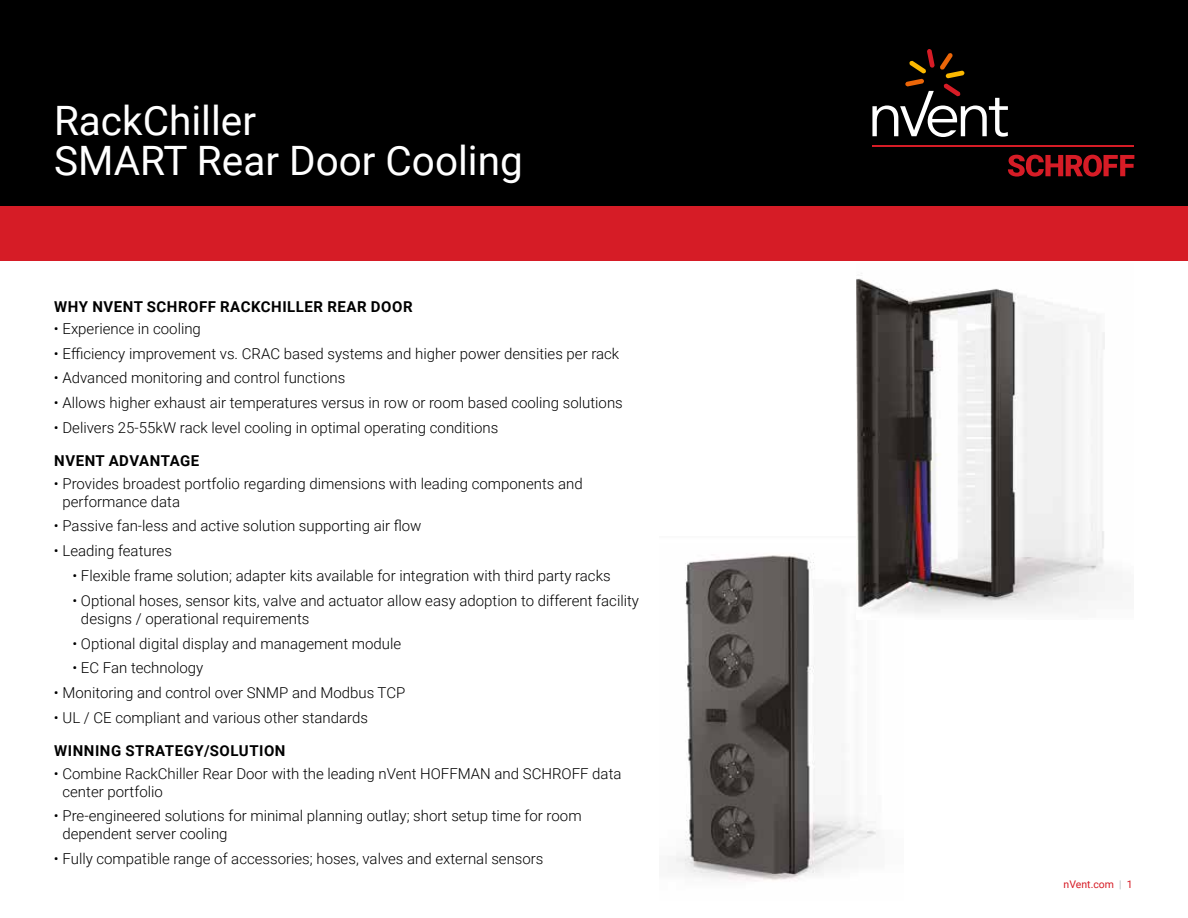
<style>
.page{position:relative;width:1188px;height:918px;background:#fff}
.page>*{position:absolute;margin:0;border:0;box-sizing:border-box;transform-origin:0 0}
.t1{font:40.5px/40.5px "Roboto";color:#fff}
.t2{font:300 15px/18px "Roboto";color:#000}
.t3{font:700 15px "Roboto";letter-spacing:.035em;color:#000}
.t4{font:10.5px "Roboto";color:#d61c26}
.s1{font-weight:300;color:#9ea2a9}
</style>
<div class="page">
<div style="left:0;top:0;width:1188px;height:206px;background:#000"></div>
<div style="left:0;top:206px;width:1188px;height:55px;background:#d61c26"></div>
<svg style="left:1008px;top:155px;width:126px;height:22px"></svg>
<hr style="left:872px;top:145px;width:262px;height:2px;background:#d61c26">
<svg style="left:872px;top:49px;width:136px;height:88px"></svg>
<img style="left:676px;top:553px;width:200px;height:328px">
<img style="left:856px;top:273px;width:258px;height:347px">
<h1 class="t1" style="left:54px;top:99px;width:470px">RackChiller<br>SMART Rear Door Cooling</h1>
<p class="t3" style="left:54px;top:296px;width:360px">WHY NVENT SCHROFF RACKCHILLER REAR DOOR</p>
<p class="t2" style="left:54px;top:319px;width:148px">• Experience in cooling</p>
<p class="t2" style="left:54px;top:344px;width:567px">• Efficiency improvement vs. CRAC based systems and higher power densities per rack</p>
<p class="t2" style="left:54px;top:369px;width:293px">• Advanced monitoring and control functions</p>
<p class="t2" style="left:54px;top:393px;width:570px">• Allows higher exhaust air temperatures versus in row or room based cooling solutions</p>
<p class="t2" style="left:54px;top:418px;width:446px">• Delivers 25-55kW rack level cooling in optimal operating conditions</p>
<p class="t3" style="left:54px;top:450px;width:147px">NVENT ADVANTAGE</p>
<p class="t2" style="left:62px;top:474px;width:522px;text-indent:-9px">• Provides broadest portfolio regarding dimensions with leading components and performance data</p>
<p class="t2" style="left:54px;top:516px;width:369px">• Passive fan-less and active solution supporting air flow</p>
<p class="t2" style="left:54px;top:541px;width:119px">• Leading features</p>
<p class="t2" style="left:72px;top:566px;width:540px">• Flexible frame solution; adapter kits available for integration with third party racks</p>
<p class="t2" style="left:81px;top:591px;width:560px;text-indent:-9px">• Optional hoses, sensor kits, valve and actuator allow easy adoption to different facility designs / operational requirements</p>
<p class="t2" style="left:72px;top:634px;width:330px">• Optional digital display and management module</p>
<p class="t2" style="left:72px;top:659px;width:132px">• EC Fan technology</p>
<p class="t2" style="left:54px;top:683px;width:353px">• Monitoring and control over SNMP and Modbus TCP</p>
<p class="t2" style="left:54px;top:708px;width:316px">• UL / CE compliant and various other standards</p>
<p class="t3" style="left:54px;top:741px;width:233px">WINNING STRATEGY/SOLUTION</p>
<p class="t2" style="left:62px;top:764px;width:561px;text-indent:-9px">• Combine RackChiller Rear Door with the leading nVent HOFFMAN and SCHROFF data center portfolio</p>
<p class="t2" style="left:62px;top:807px;width:521px;text-indent:-9px">• Pre-engineered solutions for minimal planning outlay; short setup time for room dependent server cooling</p>
<p class="t2" style="left:54px;top:849px;width:491px">• Fully compatible range of accessories; hoses, valves and external sensors</p>
<p class="t4" style="left:1064px;top:877px;width:71px">nVent.com <span class="s1">|</span> 1</p>
</div>
